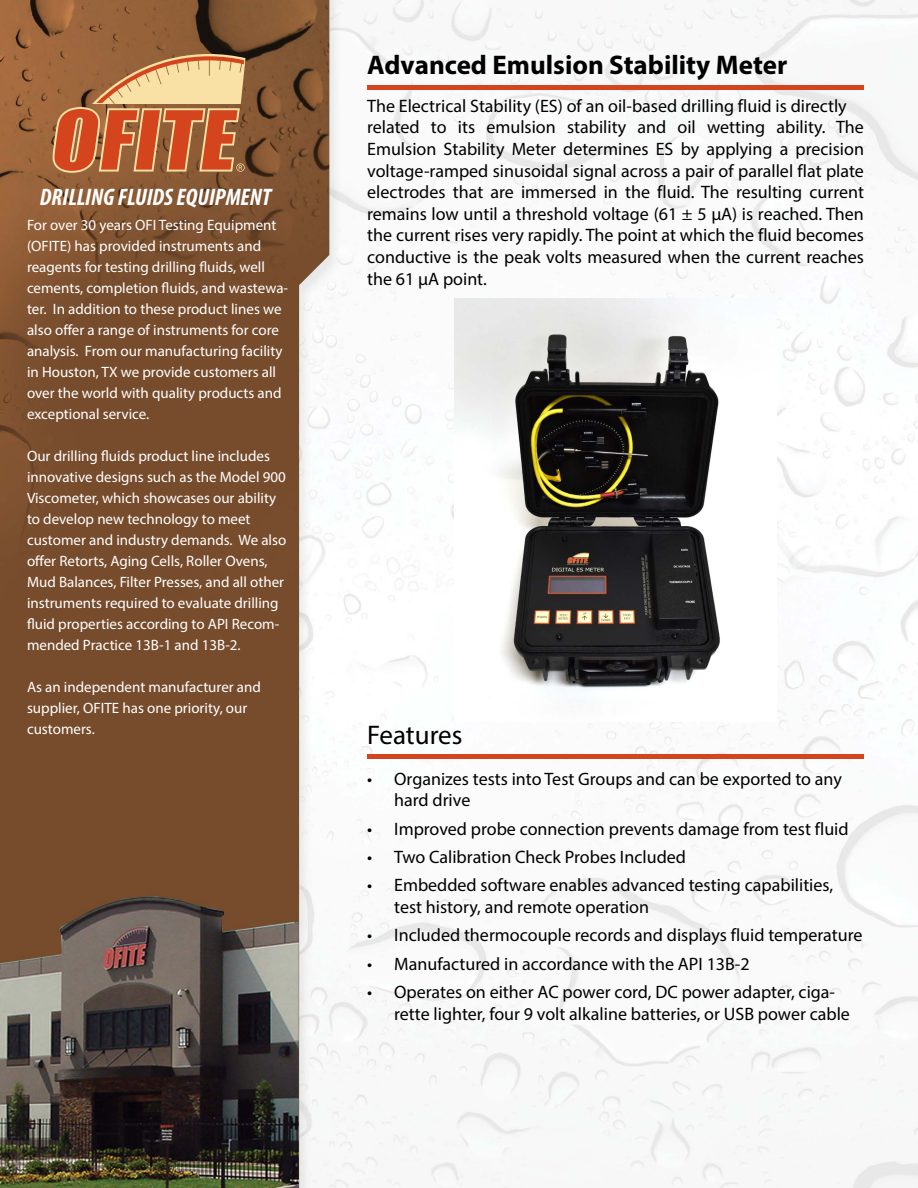
<style>
.page{position:relative;width:918px;height:1188px;background:#fff}
.page>*{position:absolute;margin:0;border:0;box-sizing:border-box;transform-origin:0 0}
.t1{font:700 27px "Myriad Pro";color:#000}
.t2{font:27px "Myriad Pro";color:#000}
.t3{font:italic 700 condensed 24px "Myriad Pro";color:#fff}
.t4{font:18px/21.6px "Myriad Pro";color:#000}
.t5{font:15px/21px "Myriad Pro";color:#fff}
</style>
<div class="page">
<img style="left:0;top:0;width:918px;height:1188px">
<svg style="left:53px;top:54px;width:193px;height:119px;background:#c67e50"></svg>
<hr style="left:367px;top:85px;width:497px;height:4px;background:#d4451d">
<hr style="left:367px;top:755px;width:497px;height:4px;background:#d4451d">
<img style="left:455px;top:299px;width:322px;height:422px">
<h2 class="t3" style="left:40px;top:183px;width:232px">DRILLING FLUIDS EQUIPMENT</h2>
<p class="t5" style="left:27px;top:215px;width:263px">For over 30 years OFI Testing Equipment (OFITE) has provided instruments and reagents for testing drilling fluids, well cements, completion fluids, and wastewa&shy;ter. In addition to these product lines we also offer a range of instruments for core analysis. From our manufacturing facility in Houston, TX we provide customers all over the world with quality products and exceptional service.</p>
<p class="t5" style="left:27px;top:446px;width:261px">Our drilling fluids product line includes innovative designs such as the Model 900<br>Viscometer, which showcases our ability to develop new technology to meet customer and industry demands. We also offer Retorts, Aging Cells, Roller Ovens, Mud Balances, Filter Presses, and all other instruments required to evaluate drilling fluid properties according to API Recom&shy;mended Practice 13B-1 and 13B-2.</p>
<p class="t5" style="left:27px;top:677px;width:235px">As an independent manufacturer and supplier, OFITE has one priority, our customers.</p>
<h1 class="t1" style="left:367px;top:48px;width:422px">Advanced Emulsion Stability Meter</h1>
<p class="t4" style="left:367px;top:95px;width:498px">The Electrical Stability (ES) of an oil-based drilling fluid is directly related to its emulsion stability and oil wetting ability. The Emulsion Stability Meter determines ES by applying a precision voltage-ramped sinusoidal signal across a pair of parallel flat plate electrodes that are immersed in the fluid. The resulting current remains low until a threshold voltage (61 ± 5 μA) is reached. Then the current rises very rapidly. The point at which the fluid becomes conductive is the peak volts measured when the current reaches the 61 μA point.</p>
<h1 class="t2" style="left:367px;top:718px;width:97px">Features</h1>
<p class="t4" style="left:394px;top:768px;width:449px;text-indent:-27px">• Organizes tests into Test Groups and can be exported to any hard drive</p>
<p class="t4" style="left:367px;top:818px;width:483px">• Improved probe connection prevents damage from test fluid</p>
<p class="t4" style="left:367px;top:846px;width:320px">• Two Calibration Check Probes Included</p>
<p class="t4" style="left:394px;top:874px;width:440px;text-indent:-27px">• Embedded software enables advanced testing capabilities, test history, and remote operation</p>
<p class="t4" style="left:367px;top:924px;width:497px">• Included thermocouple records and displays fluid temperature</p>
<p class="t4" style="left:367px;top:953px;width:384px">• Manufactured in accordance with the API 13B-2</p>
<p class="t4" style="left:394px;top:981px;width:457px;text-indent:-27px">• Operates on either AC power cord, DC power adapter, ciga&shy;rette lighter, four 9 volt alkaline batteries, or USB power cable</p>
</div>
